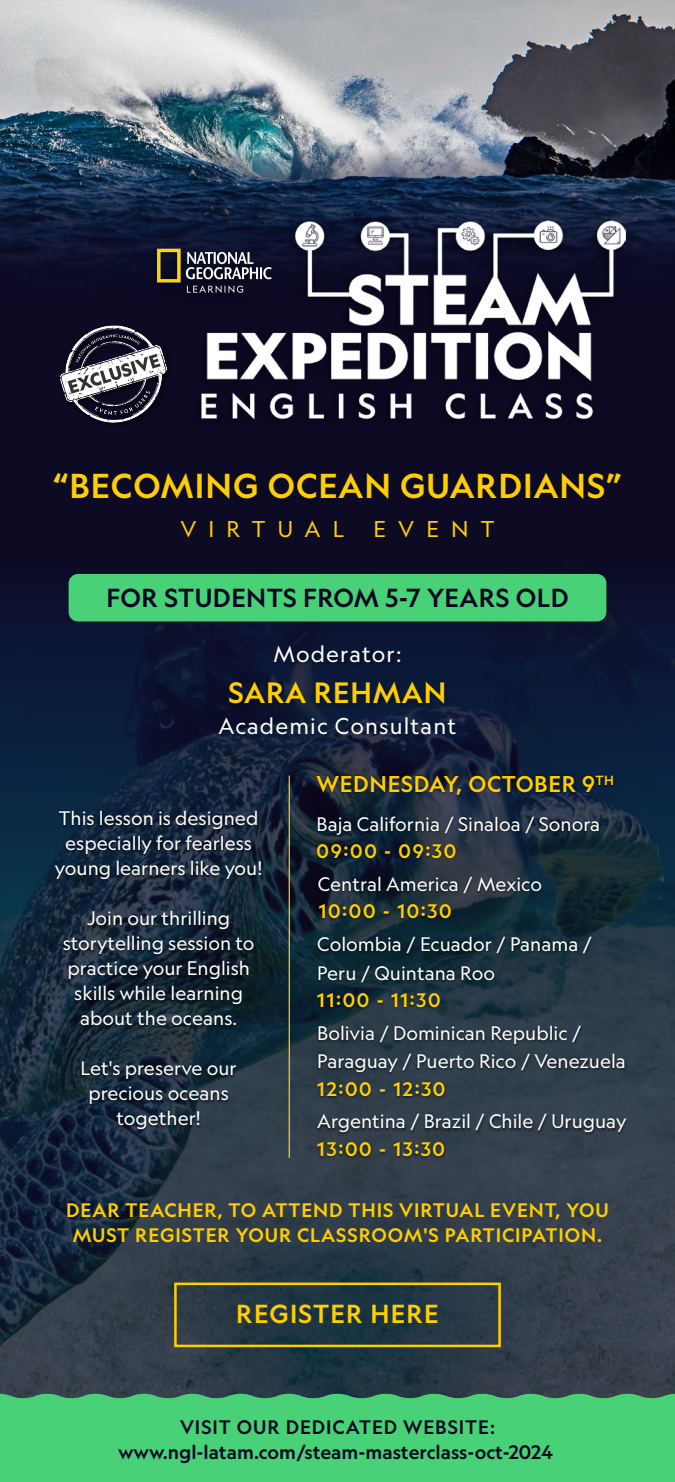
<style>
.page{position:relative;width:675px;height:1482px;background:#fff}
.page>*{position:absolute;margin:0;border:0;box-sizing:border-box;transform-origin:0 0}
.t1{font:500 33.12px "Geograph";letter-spacing:.03em;color:#ffce00}
.t2{font:500 28.12px "Geograph";letter-spacing:.03em;color:#ffce00}
.t3{font:500 25px "Geograph";letter-spacing:.02em;color:#090624}
.t4{font:500 25px "Geograph";letter-spacing:.05em;color:#ffce00}
.t5{font:21.88px "Geograph";letter-spacing:.05em;color:#fff}
.t6{font:500 21.88px "Geograph";letter-spacing:.03em;color:#ffce00}
.t7{font:21.88px "Geograph";letter-spacing:.56em;color:#ffce00}
.t8{font:18.75px/25px "Geograph";color:#fff;text-align:center}
.t9{font:500 18.75px/25px "Geograph";letter-spacing:.05em;color:#ffce00;text-align:center}
.t10{font:500 18.75px/25px "Geograph";color:#0d0a24;text-align:center}
</style>
<div class="page">
<div style="left:0;top:0;width:675px;height:1481px;background:#0d0a24"></div>
<img style="left:0;top:0;width:675px;height:262px">
<img style="left:0;top:574px;width:675px;height:819px">
<div style="left:69px;top:574px;width:537px;height:47px;background:#49d177;border-radius:9px"></div>
<img style="left:133px;top:642px;width:412px;height:116px">
<div style="left:174px;top:1282px;width:327px;height:64px;border:2px solid #ffce00"></div>
<img style="left:46px;top:806px;width:226px;height:360px">
<img style="left:312px;top:763px;width:318px;height:402px">
<hr style="left:289px;top:776px;width:1px;height:381px;background:#ffce00">
<img style="left:60px;top:325px;width:69px;height:98px">
<img style="left:129px;top:198px;width:524px;height:224px">
<img style="left:152px;top:211px;width:479px;height:211px">
<div style="left:0;top:1393px;width:675px;height:88px;background:#49d177"></div>
<h1 class="t1" style="left:53px;top:464px;width:571px">“BECOMING OCEAN GUARDIANS”</h1>
<p class="t7" style="left:180px;top:515px;width:165px">VIRTUAL</p>
<p class="t7" style="left:373px;top:515px;width:123px">EVENT</p>
<h3 class="t3" style="left:106px;top:581px;width:464px">FOR STUDENTS FROM 5-7 YEARS OLD</h3>
<p class="t5" style="left:273px;top:640px;width:130px">Moderator:</p>
<h2 class="t2" style="left:229px;top:674px;width:219px">SARA REHMAN</h2>
<p class="t5" style="left:219px;top:712px;width:240px">Academic Consultant</p>
<p class="t8" style="left:55px;top:805px;width:209px">This lesson is designed especially for fearless young learners like you!</p>
<p class="t8" style="left:63px;top:905px;width:193px">Join our thrilling storytelling session to practice your English skills while learning about the oceans.</p>
<p class="t8" style="left:81px;top:1055px;width:158px">Let's preserve our precious oceans together!</p>
<p class="t6" style="left:317px;top:769px;width:299px">WEDNESDAY, OCTOBER 9<sup>TH</sup></p>
<p class="t8" style="left:317px;top:811px;width:285px">Baja California / Sinaloa / Sonora</p>
<p class="t9" style="left:317px;top:838px;width:141px">09:00 - 09:30</p>
<p class="t8" style="left:318px;top:871px;width:226px">Central America / Mexico</p>
<p class="t9" style="left:319px;top:898px;width:134px">10:00 - 10:30</p>
<p class="t8" style="left:317px;top:930px;width:276px;line-height:28.1px;text-align:left">Colombia / Ecuador / Panama /<br>Peru / Quintana Roo</p>
<p class="t9" style="left:317px;top:987px;width:125px">11:00 - 11:30</p>
<p class="t8" style="left:317px;top:1018px;width:310px;line-height:28.1px;text-align:left">Bolivia / Dominican Republic /<br>Paraguay / Puerto Rico / Venezuela</p>
<p class="t9" style="left:317px;top:1075px;width:130px">12:00 - 12:30</p>
<p class="t8" style="left:317px;top:1108px;width:311px">Argentina / Brazil / Chile / Uruguay</p>
<p class="t9" style="left:317px;top:1135px;width:129px">13:00 - 13:30</p>
<p class="t9" style="left:66px;top:1197px;width:544px">DEAR TEACHER, TO ATTEND THIS VIRTUAL EVENT, YOU<br>MUST REGISTER YOUR CLASSROOM'S PARTICIPATION.</p>
<h3 class="t4" style="left:236px;top:1297px;width:204px">REGISTER HERE</h3>
<p class="t10" style="left:118px;top:1414px;width:436px">VISIT OUR DEDICATED WEBSITE: www.ngl-latam.com/steam-masterclass-oct-2024</p>
</div>
